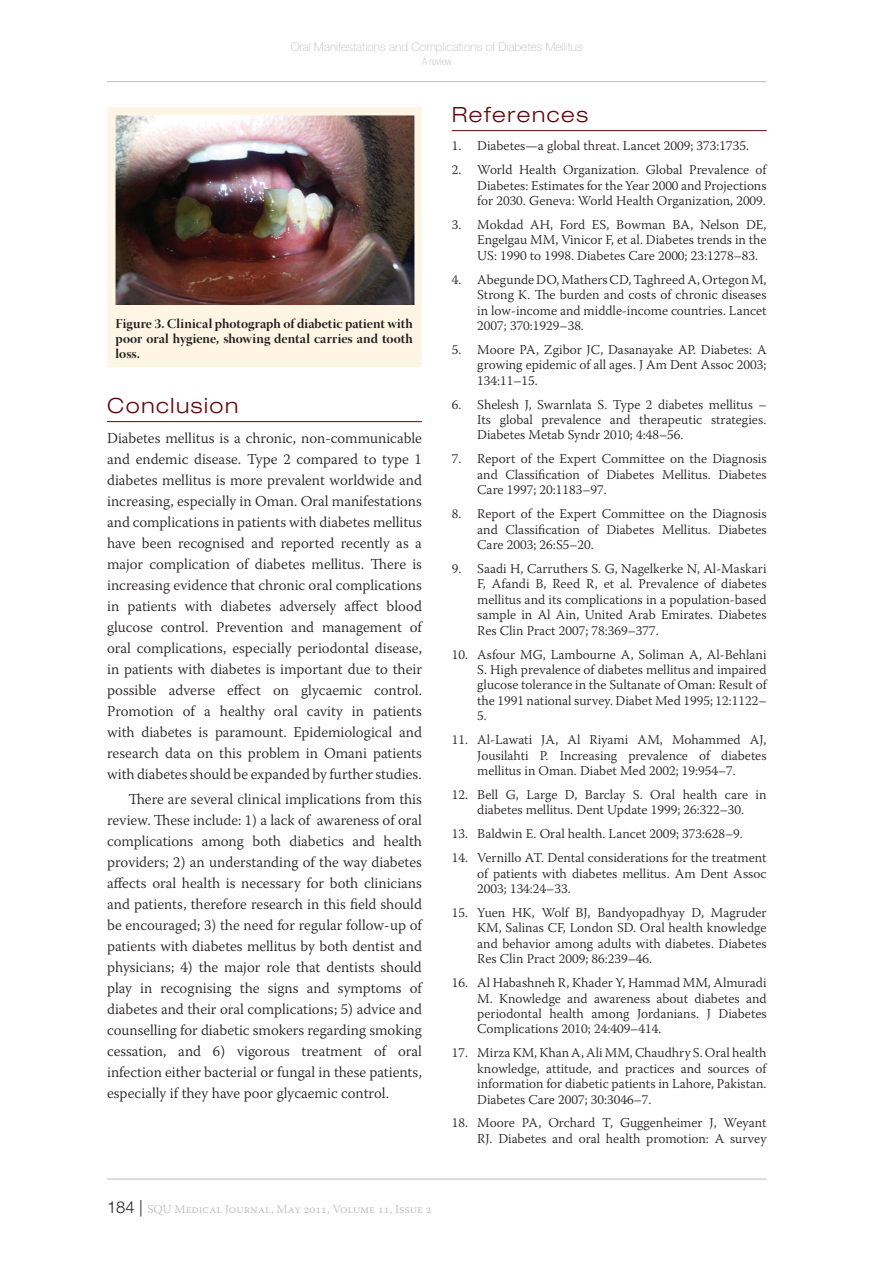
<style>
.page{position:relative;width:894px;height:1263px;background:#fff}
.page>*{position:absolute;margin:0;border:0;box-sizing:border-box;transform-origin:0 0}
.Heading1{font:300 expanded 21px "Helvetica Neue LT Pro";letter-spacing:.075em;color:#60080e}
.Text_Para_1{font:300 15px/21px "Warnock Pro";color:#231f20;text-align:justify}
.Text_Para_2{font:300 15px/21px "Warnock Pro";color:#231f20;text-align:justify}
.References{font:300 13.5px/15.5px "Warnock Pro";color:#231f20;text-align:justify}
.Figures{font:13.5px/15px "Warnock Pro Bold Disp";letter-spacing:.005em;color:#231f20;text-align:justify}
.t1{font:100 12px "Helvetica Neue LT Pro";color:#bcbdc0}
.t2{font:300 12px "Warnock Pro";color:#bcbdc0}
.t3{font:100 condensed 10.5px "Helvetica Neue LT Pro";color:#bcbdc0}
.s1{font-family:"Helvetica Neue LT Pro";font-size:16.5px;color:#231f20}
</style>
<div class="page">
<hr style="left:107px;top:81px;width:659px;height:1px;background:#bcbdc0">
<hr style="left:107px;top:1179px;width:659px;height:1px;background:#bcbdc0">
<hr style="left:107px;top:421px;width:315px;height:1px;background:#60080e">
<hr style="left:451px;top:130px;width:315px;height:1px;background:#60080e">
<div style="left:107px;top:107px;width:314px;height:260px;background:#fef5e5"></div>
<img style="left:116px;top:116px;width:298px;height:188px">
<p class="t1" style="left:291px;top:40px;width:294px">Oral Manifestations and Complications of Diabetes Mellitus</p>
<p class="t3" style="left:422px;top:55px;width:31px">A review</p>
<p class="Figures" style="left:116px;top:316px;width:299px">Figure 3. Clinical photograph of diabetic patient with poor oral hygiene, showing dental carries and tooth loss.</p>
<p class="Heading1" style="left:107px;top:393px;width:133px">Conclusion</p>
<p class="Text_Para_1" style="left:107px;top:427px;width:316px">Diabetes mellitus is a chronic, non-communicable and endemic disease. Type 2 compared to type 1 diabetes mellitus is more prevalent worldwide and increasing, especially in Oman. Oral manifestations and complications in patients with diabetes mellitus have been recognised and reported recently as a major complication of diabetes mellitus. There is increasing evidence that chronic oral complications in patients with diabetes adversely affect blood glucose control. Prevention and management of oral complications, especially periodontal disease, in patients with diabetes is important due to their possible adverse effect on glycaemic control.<br>Promotion of a healthy oral cavity in patients with diabetes is paramount. Epidemiological and research data on this problem in Omani patients with diabetes should be expanded by further studies.</p>
<p class="Text_Para_2" style="left:107px;top:788px;width:316px;text-indent:21px">There are several clinical implications from this review. These include: 1) a lack of awareness of oral complications among both diabetics and health providers; 2) an understanding of the way diabetes affects oral health is necessary for both clinicians and patients, therefore research in this field should be encouraged; 3) the need for regular follow-up of patients with diabetes mellitus by both dentist and physicians; 4) the major role that dentists should play in recognising the signs and symptoms of diabetes and their oral complications; 5) advice and counselling for diabetic smokers regarding smoking cessation, and 6) vigorous treatment of oral infection either bacterial or fungal in these patients, especially if they have poor glycaemic control.</p>
<p class="Heading1" style="left:451px;top:102px;width:138px">References</p>
<p class="References" style="left:451px;top:138px;width:299px">1. Diabetes—a global threat. Lancet 2009; 373:1735.</p>
<p class="References" style="left:477px;top:162px;width:291px;text-indent:-26px">2. World Health Organization. Global Prevalence of Diabetes: Estimates for the Year 2000 and Projections for 2030. Geneva: World Health Organization, 2009.</p>
<p class="References" style="left:477px;top:217px;width:291px;text-indent:-26px">3. Mokdad AH, Ford ES, Bowman BA, Nelson DE, Engelgau MM, Vinicor F, et al. Diabetes trends in the US: 1990 to 1998. Diabetes Care 2000; 23:1278–83.</p>
<p class="References" style="left:477px;top:271px;width:291px;text-indent:-26px">4. Abegunde DO, Mathers CD, Taghreed A, Ortegon M, Strong K. The burden and costs of chronic diseases in low-income and middle-income countries. Lancet 2007; 370:1929–38.</p>
<p class="References" style="left:477px;top:341px;width:291px;text-indent:-26px">5. Moore PA, Zgibor JC, Dasanayake AP. Diabetes: A growing epidemic of all ages. J Am Dent Assoc 2003; 134:11–15.</p>
<p class="References" style="left:477px;top:396px;width:291px;text-indent:-26px">6. Shelesh J, Swarnlata S. Type 2 diabetes mellitus – Its global prevalence and therapeutic strategies.<br>Diabetes Metab Syndr 2010; 4:48–56.</p>
<p class="References" style="left:477px;top:451px;width:291px;text-indent:-26px">7. Report of the Expert Committee on the Diagnosis and Classification of Diabetes Mellitus. Diabetes Care 1997; 20:1183–97.</p>
<p class="References" style="left:477px;top:506px;width:291px;text-indent:-26px">8. Report of the Expert Committee on the Diagnosis and Classification of Diabetes Mellitus. Diabetes Care 2003; 26:S5–20.</p>
<p class="References" style="left:477px;top:561px;width:291px;text-indent:-26px">9. Saadi H, Carruthers S. G, Nagelkerke N, Al-Maskari F, Afandi B, Reed R, et al. Prevalence of diabetes mellitus and its complications in a population-based sample in Al Ain, United Arab Emirates. Diabetes Res Clin Pract 2007; 78:369–377.</p>
<p class="References" style="left:477px;top:646px;width:291px;text-indent:-26px">10. Asfour MG, Lambourne A, Soliman A, Al-Behlani S. High prevalence of diabetes mellitus and impaired glucose tolerance in the Sultanate of Oman: Result of the 1991 national survey. Diabet Med 1995; 12:1122– 5.</p>
<p class="References" style="left:477px;top:732px;width:291px;text-indent:-26px">11. Al-Lawati JA, Al Riyami AM, Mohammed AJ, Jousilahti P. Increasing prevalence of diabetes mellitus in Oman. Diabet Med 2002; 19:954–7.</p>
<p class="References" style="left:451px;top:786px;width:316px;text-align:center">12. Bell G, Large D, Barclay S. Oral health care in diabetes mellitus. Dent Update 1999; 26:322–30.</p>
<p class="References" style="left:451px;top:826px;width:292px">13. Baldwin E. Oral health. Lancet 2009; 373:628–9.</p>
<p class="References" style="left:477px;top:850px;width:291px;text-indent:-26px">14. Vernillo AT. Dental considerations for the treatment of patients with diabetes mellitus. Am Dent Assoc 2003; 134:24–33.</p>
<p class="References" style="left:477px;top:905px;width:291px;text-indent:-26px">15. Yuen HK, Wolf BJ, Bandyopadhyay D, Magruder KM, Salinas CF, London SD. Oral health knowledge and behavior among adults with diabetes. Diabetes Res Clin Pract 2009; 86:239–46.</p>
<p class="References" style="left:477px;top:975px;width:291px;text-indent:-26px">16. Al Habashneh R, Khader Y, Hammad MM, Almuradi M. Knowledge and awareness about diabetes and periodontal health among Jordanians. J Diabetes Complications 2010; 24:409–414.</p>
<p class="References" style="left:477px;top:1045px;width:291px;text-indent:-26px">17. Mirza KM, Khan A, Ali MM, Chaudhry S. Oral health knowledge, attitude, and practices and sources of information for diabetic patients in Lahore, Pakistan.<br>Diabetes Care 2007; 30:3046–7.</p>
<p class="References" style="left:451px;top:1115px;width:316px;text-align:right">18. Moore PA, Orchard T, Guggenheimer J, Weyant<br>RJ. Diabetes and oral health promotion: A survey</p>
<p class="t2" style="left:107px;top:1202px;width:326px"><span class="s1">184 |</span> SQU Medical Journal, May 2011, Volume 11, Issue 2</p>
</div>
